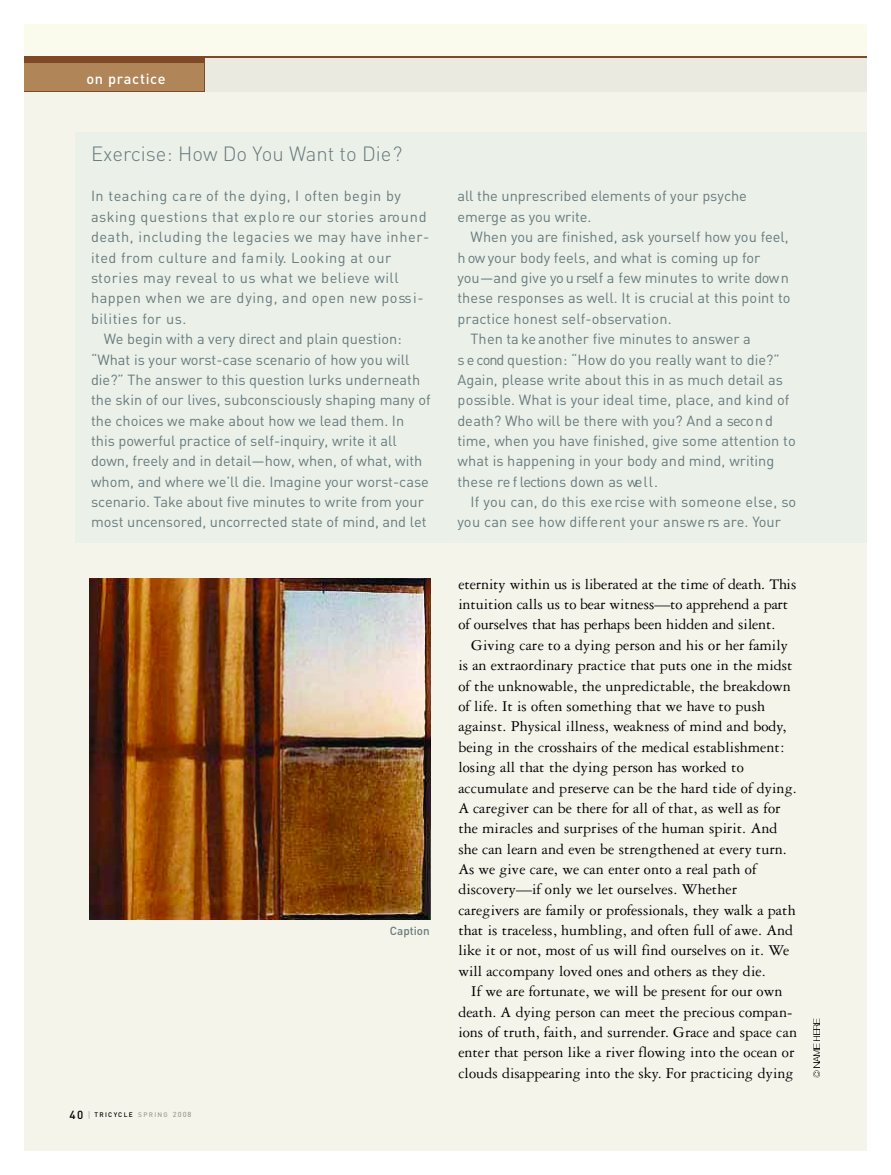
<style>
.page{position:relative;width:891px;height:1175px;background:#fff}
.page>*{position:absolute;margin:0;border:0;box-sizing:border-box;transform-origin:0 0}
.t1{font:300 20.4px "DIN";color:#687b7f}
.t2{font:16.05px/20.4px "Garamond Three";color:#000}
.t3{font:14.55px/20.2px "DIN";color:#687b7f}
.t4{font:14.55px "DIN";letter-spacing:.035em;color:#687b7f}
.t5{font:14.55px "DIN";letter-spacing:.03em;color:#687b7f}
.t6{font:14.55px "DIN";letter-spacing:.04em;color:#687b7f}
.t7{font:500 14.55px "DIN";letter-spacing:.04em;color:#fff}
.t8{font:500 11.7px "DIN";color:#687b7f}
.t9{font:500 6.6px "DIN";color:#000}
.s1{font-size:11.7px}
.s2{font-weight:400;font-size:8.7px;color:#9d9d97}
.s3{color:#9d9d97}
.s4{font-size:7.2px;color:#9d9d97}
</style>
<div class="page">
<div style="left:24px;top:24px;width:843px;height:1126px;background:#f5f4eb"></div>
<div style="left:75px;top:132px;width:792px;height:410px;background:#ebf0e8"></div>
<svg style="left:813px;top:1019px;width:7px;height:58px"></svg>
<div style="left:24px;top:24px;width:843px;height:67px;background:#fafaed"></div>
<div style="left:87px;top:57px;width:780px;height:35px;background:#eaeae1"></div>
<div style="left:24px;top:57px;width:180px;height:35px;background:#b08659"></div>
<div style="left:24px;top:56px;width:180px;height:7px;background:#7f4826"></div>
<hr style="left:24px;top:56px;width:843px;height:1px;background:#7f4826">
<hr style="left:24px;top:91px;width:181px;height:1px;background:#7f4826">
<hr style="left:204px;top:57px;width:1px;height:34px;background:#7f4826">
<img style="left:89px;top:579px;width:341px;height:340px">
<p class="t7" style="left:87px;top:72px;width:81px">on pra c t ice</p>
<p class="t1" style="left:91px;top:145px;width:313px">E xe rcise: How Do You Want to Die?</p>
<p class="t4" style="left:91px;top:190px;width:311px">In teaching ca re of the dying, I often begin by</p>
<p class="t5" style="left:91px;top:210px;width:337px">asking questions that ex p lo re our stories aro u n d</p>
<p class="t4" style="left:91px;top:231px;width:340px">death, including the legacies we may have inher-</p>
<p class="t6" style="left:91px;top:251px;width:302px">ited from culture and fa m i ly. Looking at our</p>
<p class="t4" style="left:91px;top:271px;width:309px">stories may reveal to us what we believe will</p>
<p class="t4" style="left:91px;top:292px;width:334px">happen when we are dying, and open new poss i-</p>
<p class="t4" style="left:91px;top:312px;width:97px">bilities for us.</p>
<p class="t3" style="left:104px;top:330px;width:299px">We begin with a very direct and plain question:</p>
<p class="t3" style="left:91px;top:350px;width:320px">“What is your worst-case scenario of how you will</p>
<p class="t3" style="left:91px;top:371px;width:331px">die?” The answer to this question lurks underneath</p>
<p class="t3" style="left:91px;top:391px;width:341px">the skin of our lives, subconsciously shaping many of</p>
<p class="t3" style="left:91px;top:411px;width:315px">the choices we make about how we lead them. In</p>
<p class="t3" style="left:91px;top:432px;width:307px">this powerful practice of self-inquiry, write it all</p>
<p class="t3" style="left:91px;top:452px;width:333px">down, freely and in detail—how, when, of what, with</p>
<p class="t3" style="left:91px;top:473px;width:339px">whom, and where we’ll die. Imagine your worst-case</p>
<p class="t3" style="left:91px;top:493px;width:334px">scenario. Take about five minutes to write from your</p>
<p class="t3" style="left:91px;top:513px;width:337px">most uncensored, uncorrected state of mind, and let</p>
<p class="t9" style="left:69px;top:1112px;width:124px"><span class="s1">4 0</span><span class="s2">|</span>T R I CYC LE <span class="s3">S P R I N G</span> <span class="s4">2 0 0 8</span></p>
<p class="t8" style="left:390px;top:925px;width:41px">Caption</p>
<p class="t3" style="left:457px;top:187px;width:291px">all the unprescribed elements of your psyche emerge as you write.</p>
<p class="t3" style="left:471px;top:228px;width:320px">When you are finished, ask yo u rself how you fe e l,</p>
<p class="t3" style="left:457px;top:248px;width:305px">h ow your body feels, and what is coming up fo r</p>
<p class="t3" style="left:457px;top:269px;width:333px">you—and give yo u rself a few minutes to write dow n</p>
<p class="t3" style="left:457px;top:289px;width:335px">these responses as well. It is crucial at this point to</p>
<p class="t3" style="left:457px;top:310px;width:216px">p ra c tice honest self-observation.</p>
<p class="t3" style="left:471px;top:330px;width:282px">Then ta ke another five minutes to answer a</p>
<p class="t3" style="left:457px;top:350px;width:324px">s e cond question: “How do you re a lly want to die?”</p>
<p class="t3" style="left:457px;top:371px;width:327px">Again, please write about this in as much detail as</p>
<p class="t3" style="left:457px;top:391px;width:334px">p o ss ib le. What is your ideal time, place, and kind of</p>
<p class="t3" style="left:457px;top:411px;width:317px">death? Who will be there with you? And a seco n d</p>
<p class="t3" style="left:457px;top:432px;width:340px">time, when you have finished, give some attention to</p>
<p class="t3" style="left:457px;top:452px;width:318px">what is happening in your body and mind, writing</p>
<p class="t3" style="left:457px;top:473px;width:202px">these re f lections down as we l l .</p>
<p class="t3" style="left:471px;top:493px;width:327px">If you can, do this exe rcise with someone else, so</p>
<p class="t3" style="left:457px;top:513px;width:325px">you can see how diffe rent your answe rs are . Yo u r</p>
<p class="t2" style="left:458px;top:575px;width:340px">eternity within us is liberated at the time of death. This intuition calls us to bear witness—to apprehend a part of ourselves that has perhaps been hidden and silent.</p>
<p class="t2" style="left:458px;top:636px;width:340px;text-indent:13px">Giving care to a dying person and his or her family is an extraordinary practice that puts one in the midst of the unknowable, the unpredictable, the breakdown of life. It is often something that we have to push against. Physical illness, weakness of mind and body, being in the crosshairs of the medical establishment: losing all that the dying person has worked to accumulate and preserve can be the hard tide of dying.<br>A caregiver can be there for all of that, as well as for the miracles and surprises of the human spirit. And she can learn and even be strengthened at every turn.<br>As we give care, we can enter onto a real path of discovery—if only we let ourselves. Whether caregivers are family or professionals, they walk a path that is traceless, humbling, and often full of awe. And like it or not, most of us will find ourselves on it. We will accompany loved ones and others as they die.</p>
<p class="t2" style="left:458px;top:982px;width:340px;text-align:center">If we are fortunate, we will be present for our own death. A dying person can meet the precious compan&shy;ions of truth, faith, and surrender. Grace and space can enter that person like a river flowing into the ocean or clouds disappearing into the sky. For practicing dying</p>
</div>
